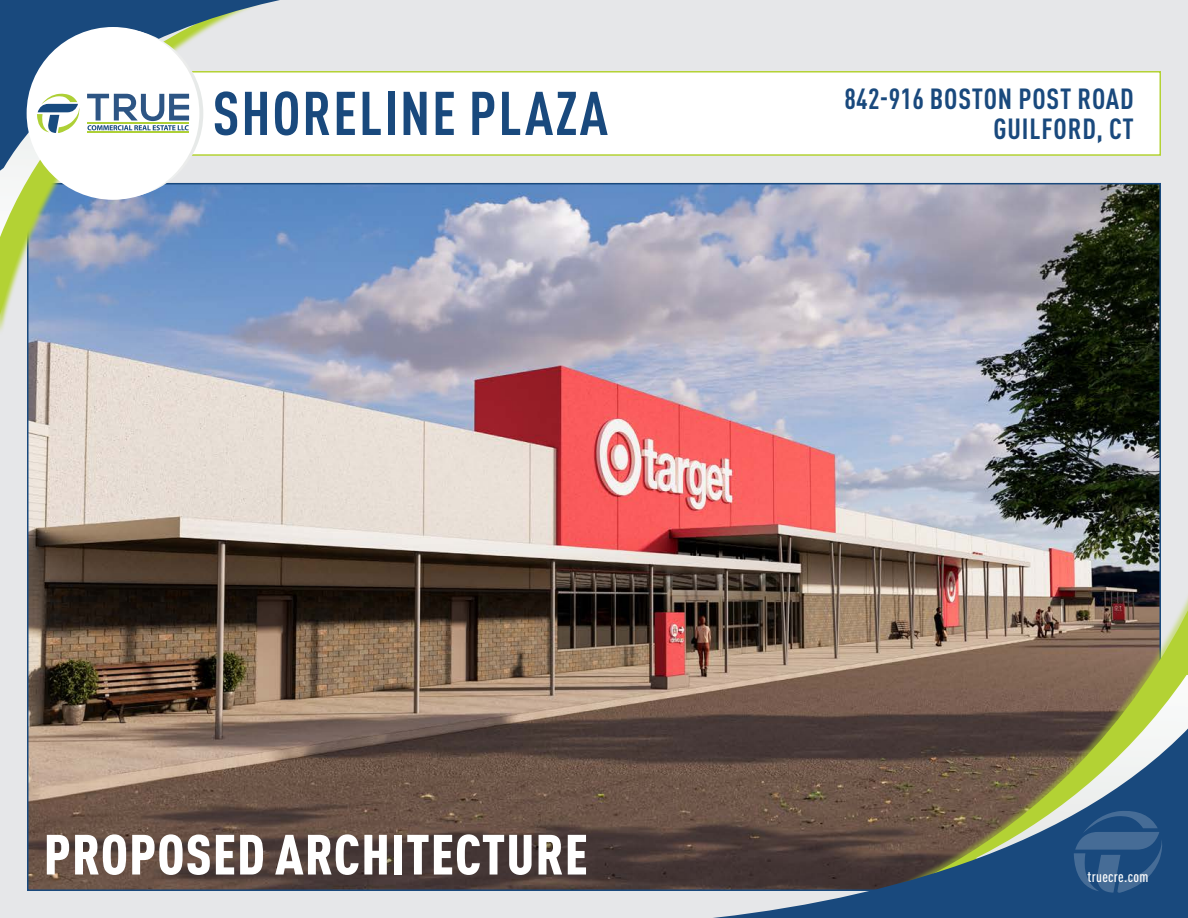
<style>
.page{position:relative;width:1188px;height:918px;background:#e6e7e9}
.page>*{position:absolute;margin:0;border:0;box-sizing:border-box;transform-origin:0 0}
.t1{font:700 condensed 60.6px "DIN Pro";letter-spacing:.03em;color:#19497d}
.t2{font:900 condensed 55.8px "DIN Pro";letter-spacing:.02em;color:#fff}
.t3{font:700 condensed 28.8px/30px "DIN Pro";letter-spacing:.025em;color:#19497d;text-align:right}
.t4{font:500 condensed 15px "DIN Pro";letter-spacing:.02em;color:#fff}
</style>
<div class="page">
<img style="left:30px;top:186px;width:1128px;height:702px">
<div style="left:862px;top:421px;width:326px;height:482px;background:#b3d234;opacity:.55"></div>
<img style="left:869px;top:427px;width:319px;height:221px">
<svg style="left:405px;top:648px;width:783px;height:270px;background:#6e645c"></svg>
<svg style="left:0;top:182px;width:272px;height:153px;background:#88a2ca"></svg>
<svg style="left:0;top:182px;width:266px;height:146px;background:#82a1c2"></svg>
<svg style="left:0;top:173px;width:258px;height:64px;background:#8aa6b4"></svg>
<svg style="left:0;top:0;width:280px;height:173px;fill:#19497d"></svg>
<svg style="left:1074px;top:810px;width:89px;height:83px;background:#2c5887"></svg>
<div style="left:186px;top:71px;width:975px;height:85px;background:#fff;border:2px solid #b3d234"></div>
<div style="left:27px;top:27px;width:172px;height:173px;background:#fff;border-radius:50%"></div>
<svg style="left:37px;top:94px;width:43px;height:39px"></svg>
<hr style="left:87px;top:132px;width:102px;height:1px;background:#aed036">
<svg style="left:87px;top:94px;width:102px;height:36px"></svg>
<p class="t1" style="left:213px;top:68px;width:397px">SHORELINE PLAZA</p>
<p class="t3" style="left:844px;top:81px;width:291px">842-916 BOSTON POST ROAD<br>GUILFORD, CT</p>
<p class="t2" style="left:44px;top:811px;width:546px">PROPOSED ARCHITECTURE</p>
<p class="t4" style="left:1088px;top:865px;width:62px">truecre.com</p>
</div>
